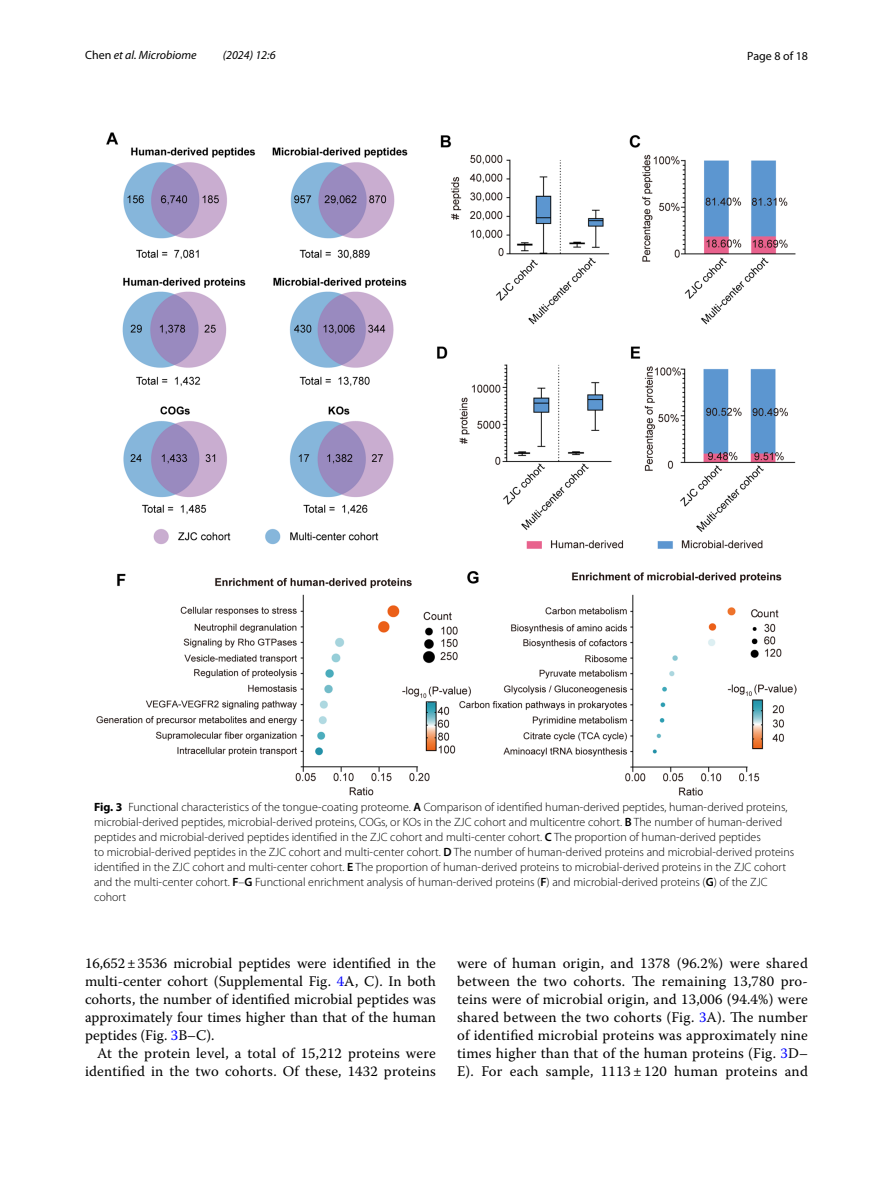
<style>
.page{position:relative;width:893px;height:1187px;background:#fff}
.page>*{position:absolute;margin:0;border:0;box-sizing:border-box;transform-origin:0 0}
.t1{font:14.7px/18px "Warnock Pro";letter-spacing:.015em;color:#000;text-align:justify}
.t2{font:300 12px/15px "Myriad Pro";color:#000}
.t3{font:italic 12px "Myriad Pro";color:#000}
.t4{font:12px "Myriad Pro";color:#000}
.s1{font-style:normal}
.s2{font-weight:700}
.s3{font-weight:600}
.s4{color:#00f}
</style>
<div class="page">
<img style="left:96px;top:133px;width:701px;height:662px">
<p class="t3" style="left:85px;top:48px;width:113px"><span class="s1">Chen</span> et al. Microbiome</p>
<p class="t3" style="left:223px;top:48px;width:54px">(2024) 12:6</p>
<p class="t4" style="left:747px;top:48px;width:62px">Page 8 of 18</p>
<p class="t2" style="left:94px;top:799px;width:702px"><span class="s2">Fig. 3</span> Functional characteristics of the tongue-coating proteome. <span class="s3">A</span> Comparison of identified human-derived peptides, human-derived proteins, microbial-derived peptides, microbial-derived proteins, COGs, or KOs in the ZJC cohort and multicentre cohort. <span class="s3">B</span> The number of human-derived peptides and microbial-derived peptides identified in the ZJC cohort and multi-center cohort. <span class="s3">C</span> The proportion of human-derived peptides<br>to microbial-derived peptides in the ZJC cohort and multi-center cohort. <span class="s3">D</span> The number of human-derived proteins and microbial-derived proteins identified in the ZJC cohort and multi-center cohort. <span class="s3">E</span> The proportion of human-derived proteins to microbial-derived proteins in the ZJC cohort and the multi-center cohort. <span class="s3">F</span>–<span class="s3">G</span> Functional enrichment analysis of human-derived proteins (<span class="s3">F</span>) and microbial-derived proteins (<span class="s3">G</span>) of the ZJC cohort</p>
<p class="t1" style="left:85px;top:953px;width:352px">16,652±3536 microbial peptides were identified in the multi-center cohort (Supplemental Fig. <span class="s4">4</span>A, C). In both cohorts, the number of identified microbial peptides was approximately four times higher than that of the human peptides (Fig. <span class="s4">3</span>B–C).</p>
<p class="t1" style="left:85px;top:1043px;width:352px;text-align:right">At the protein level, a total of 15,212 proteins were identified in the two cohorts. Of these, 1432 proteins</p>
<p class="t1" style="left:457px;top:953px;width:352px">were of human origin, and 1378 (96.2%) were shared between the two cohorts. The remaining 13,780 pro&shy;teins were of microbial origin, and 13,006 (94.4%) were shared between the two cohorts (Fig. <span class="s4">3</span>A). The number of identified microbial proteins was approximately nine times higher than that of the human proteins (Fig. <span class="s4">3</span>D– E). For each sample, 1113 ± 120 human proteins and</p>
</div>
